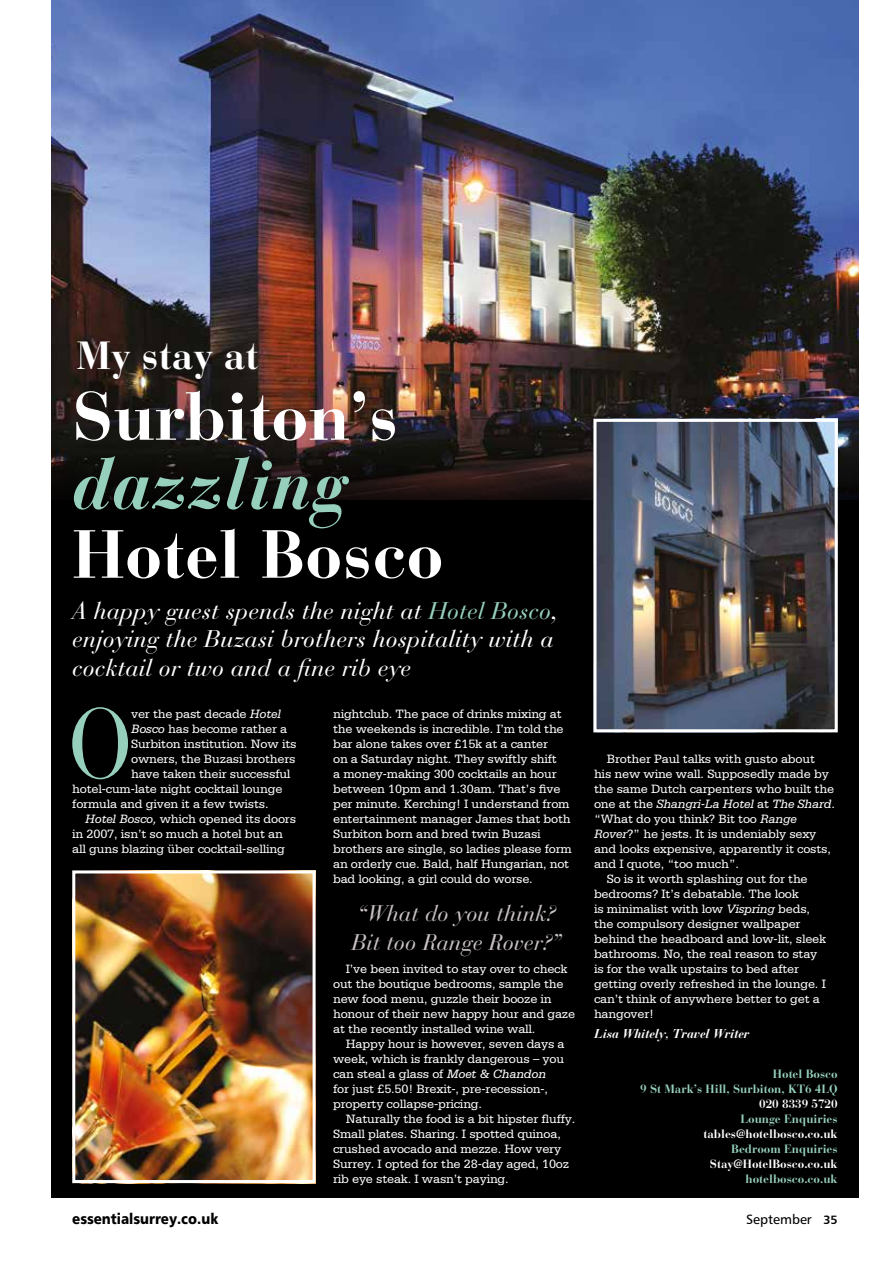
<style>
.page{position:relative;width:893px;height:1263px;background:#fff}
.page>*{position:absolute;margin:0;border:0;box-sizing:border-box;transform-origin:0 0}
.t1{font:97.95px "Bauer Bodoni";color:#96cfbc;scale:.9 1}
.t2{font:72px "Bauer Bodoni Bold Italic Os F";color:#96cfbc}
.t3{font:700 67.5px "Bauer Bodoni";color:#fff}
.t4{font:700 39px "Bauer Bodoni";color:#fff}
.t5{font:24px/28.5px "Bauer Bodoni Italic Os F";color:#fff}
.t6{font:22.5px/28.5px "Bauer Bodoni Italic Os F";color:#c8c1c5}
.t7{font:15px "Humanist 777 BT Black B";color:#000;scale:.9 1}
.t8{font:13.5px "Humanist 777 BT Roman B";color:#000}
.t9{font:12.75px/15px "Serifa";letter-spacing:-.015em;color:#fff}
.t10{font:italic 12.75px "Serifa";letter-spacing:-.015em;color:#fff}
.t11{font:12.75px "Bauer Bodoni Bold Italic Os F";letter-spacing:-.015em;color:#fff}
.t12{font:700 12px/15px "Bauer Bodoni";color:#96cfbc;text-align:right}
.t13{font:700 12px "Bauer Bodoni";color:#fff}
.s1{color:#96cfbc}
.s2{font-style:italic}
.s3{font-style:normal}
.s4{font-family:"Humanist 777 BT Bold B";font-size:12px}
</style>
<div class="page">
<div style="left:51px;top:57px;width:808px;height:1141px;background:#000"></div>
<img style="left:51px;top:0;width:808px;height:444px">
<img style="left:76px;top:874px;width:236px;height:305px">
<div style="left:72px;top:870px;width:244px;height:313px;border:3px solid #fff"></div>
<svg style="left:51px;top:444px;width:808px;height:56px;fill:#12100d"></svg>
<img style="left:597px;top:423px;width:237px;height:305px">
<div style="left:593px;top:419px;width:245px;height:313px;border:3px solid #fff"></div>
<h3 class="t4" style="left:77px;top:332px;width:184px">My stay at</h3>
<h3 class="t3" style="left:72px;top:376px;width:328px">Surbiton’s</h3>
<h2 class="t2" style="left:72px;top:439px;width:278px">dazzling</h2>
<h3 class="t3" style="left:72px;top:514px;width:373px">Hotel Bosco</h3>
<h3 class="t5" style="left:72px;top:597px;width:487px">A happy guest spends the night at <span class="s1">Hotel Bosco</span>, enjoying the Buzasi brothers hospitality with a cocktail or two and a fine rib eye</h3>
<h1 class="t1" style="left:68px;top:685px;width:72px">O</h1>
<p class="t9" style="left:131px;top:706px;width:151px">ver the past decade <span class="s2">Hotel</span></p>
<p class="t9" style="left:131px;top:721px;width:158px"><span class="s2">Bosco</span> has become rather a</p>
<p class="t9" style="left:131px;top:736px;width:167px">Surbiton institution. Now its</p>
<p class="t9" style="left:131px;top:751px;width:166px">owners, the Buzasi brothers</p>
<p class="t9" style="left:131px;top:766px;width:161px">have taken their successful</p>
<p class="t9" style="left:72px;top:781px;width:212px">hotel-cum-late night cocktail lounge</p>
<p class="t9" style="left:72px;top:796px;width:198px">formula and given it a few twists.</p>
<p class="t9" style="left:85px;top:811px;width:213px"><span class="s2">Hotel Bosco,</span> which opened its doors</p>
<p class="t9" style="left:72px;top:826px;width:212px">in 2007, isn’t so much a hotel but an</p>
<p class="t9" style="left:72px;top:841px;width:214px">all guns blazing über cocktail-selling</p>
<p class="t9" style="left:333px;top:706px;width:240px">nightclub. The pace of drinks mixing at the weekends is incredible. I’m told the bar alone takes over £15k at a canter<br>on a Saturday night. They swiftly shift<br>a money-making 300 cocktails an hour between 10pm and 1.30am. That’s five per minute. Kerching! I understand from entertainment manager James that both Surbiton born and bred twin Buzasi brothers are single, so ladies please form an orderly cue. Bald, half Hungarian, not bad looking, a girl could do worse.</p>
<h3 class="t6" style="left:351px;top:899px;width:211px">“What do you think?<br>Bit too Range Rover?”</h3>
<p class="t9" style="left:333px;top:961px;width:244px;text-indent:13px">I’ve been invited to stay over to check out the boutique bedrooms, sample the new food menu, guzzle their booze in honour of their new happy hour and gaze at the recently installed wine wall.</p>
<p class="t9" style="left:333px;top:1036px;width:233px;text-indent:13px">Happy hour is however, seven days a week, which is frankly dangerous – you can steal a glass of <span class="s2">Moet &amp; Chandon </span>for just £5.50! Brexit-, pre-recession-, property collapse-pricing.</p>
<p class="t9" style="left:333px;top:1111px;width:244px;text-indent:13px">Naturally the food is a bit hipster fluffy.<br>Small plates. Sharing. I spotted quinoa, crushed avocado and mezze. How very Surrey. I opted for the 28-day aged, 10oz rib eye steak. I wasn’t paying.</p>
<p class="t9" style="left:607px;top:751px;width:210px">Brother Paul talks with gusto about</p>
<p class="t9" style="left:594px;top:766px;width:236px">his new wine wall. Supposedly made by</p>
<p class="t9" style="left:594px;top:781px;width:242px">the same Dutch carpenters who built the</p>
<p class="t10" style="left:594px;top:796px;width:242px"><span class="s3">one at the</span> Shangri-La Hotel <span class="s3">at</span> The Shard<span class="s3">.</span></p>
<p class="t9" style="left:594px;top:811px;width:204px">“What do you think? Bit too <span class="s2">Range</span></p>
<p class="t9" style="left:594px;top:826px;width:224px"><span class="s2">Rover</span>?” he jests. It is undeniably sexy</p>
<p class="t9" style="left:594px;top:841px;width:238px">and looks expensive, apparently it costs,</p>
<p class="t9" style="left:594px;top:856px;width:147px">and I quote, “too much”.</p>
<p class="t9" style="left:607px;top:871px;width:202px">So is it worth splashing out for the</p>
<p class="t9" style="left:594px;top:886px;width:206px">bedrooms? It’s debatable. The look</p>
<p class="t9" style="left:594px;top:901px;width:218px">is minimalist with low <span class="s2">Vispring</span> beds,</p>
<p class="t9" style="left:594px;top:916px;width:208px">the compulsory designer wallpaper</p>
<p class="t9" style="left:594px;top:931px;width:234px">behind the headboard and low-lit, sleek</p>
<p class="t9" style="left:594px;top:946px;width:225px">bathrooms. No, the real reason to stay</p>
<p class="t9" style="left:594px;top:961px;width:206px">is for the walk upstairs to bed after</p>
<p class="t9" style="left:594px;top:976px;width:233px">getting overly refreshed in the lounge. I</p>
<p class="t9" style="left:594px;top:991px;width:227px">can’t think of anywhere better to get a</p>
<p class="t9" style="left:594px;top:1006px;width:62px">hangover!</p>
<p class="t11" style="left:594px;top:1025px;width:157px">Lisa Whitely, Travel Writer</p>
<p class="t12" style="left:640px;top:1066px;width:199px">Hotel Bosco<br>9 St Mark’s Hill, Surbiton, KT6 4LQ</p>
<p class="t13" style="left:759px;top:1096px;width:80px">020 8339 5720</p>
<p class="t12" style="left:740px;top:1111px;width:99px">Lounge Enquiries</p>
<p class="t13" style="left:703px;top:1126px;width:136px">tables@hotelbosco.co.uk</p>
<p class="t12" style="left:731px;top:1141px;width:108px">Bedroom Enquiries</p>
<p class="t13" style="left:710px;top:1156px;width:129px">Stay@HotelBosco.co.uk</p>
<p class="t12" style="left:745px;top:1171px;width:94px">hotelbosco.co.uk</p>
<p class="t7" style="left:72px;top:1209px;width:164px">essentialsurrey.co.uk</p>
<p class="t8" style="left:746px;top:1211px;width:93px">September <span class="s4">35</span></p>
</div>
